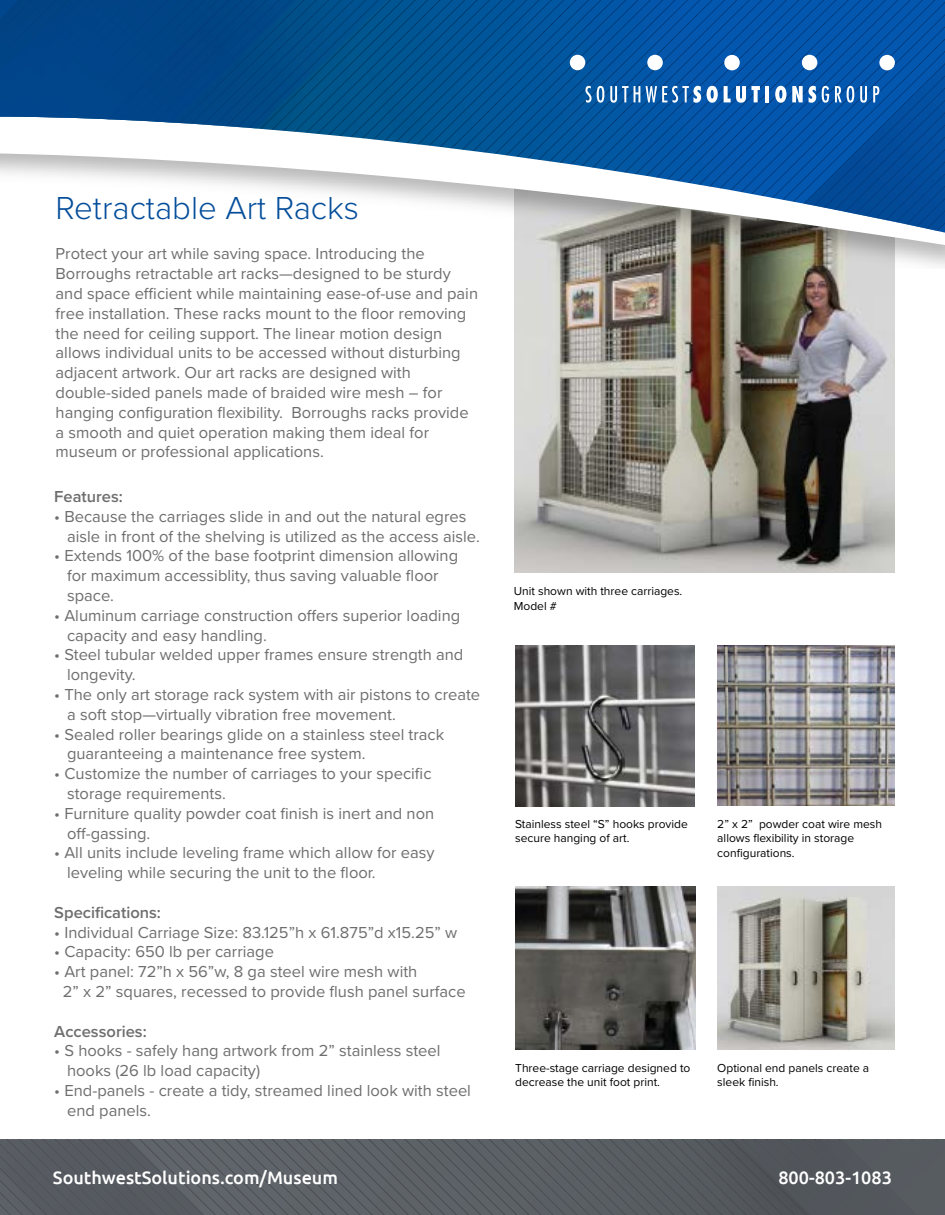
<style>
.page{position:relative;width:945px;height:1215px;background:#fff}
.page>*{position:absolute;margin:0;border:0;box-sizing:border-box;transform-origin:0 0}
.t1{font:300 33px "Proxima Nova";color:#054e9b}
.t2{font:500 18px "Ubuntu";color:#fff}
.t3{font:16.5px/19.8px "Proxima Nova";color:#6e6e6e}
.t4{font:16.5px/19.8px "Proxima Nova";color:#6f6e6f}
.t5{font:600 16.5px "Proxima Nova";color:#6e6e6e}
.t6{font:12px/14.4px "Proxima Nova";color:#000}
</style>
<div class="page">
<img style="left:514px;top:268px;width:381px;height:304px">
<img style="left:514px;top:248px;width:431px;height:20px">
<svg style="left:514px;top:233px;width:431px;height:15px;background:#8b877f"></svg>
<svg style="left:696px;top:45px;width:28px;height:87px;background:#0454a8"></svg>
<svg style="left:594px;top:0;width:102px;height:132px;background:#0354a3"></svg>
<svg style="left:0;top:0;width:594px;height:132px;background:#135696"></svg>
<svg style="left:154px;top:0;width:376px;height:132px;background:#04508c"></svg>
<svg style="left:0;top:132px;width:724px;height:101px"></svg>
<svg style="left:0;top:1140px;width:221px;height:75px;background:#575c61"></svg>
<svg style="left:221px;top:1140px;width:724px;height:75px;background:#575c61"></svg>
<svg style="left:585px;top:86px;width:19px;height:17px"></svg>
<svg style="left:610px;top:86px;width:30px;height:17px"></svg>
<svg style="left:646px;top:86px;width:55px;height:17px"></svg>
<svg style="left:707px;top:86px;width:11px;height:17px"></svg>
<svg style="left:724px;top:0;width:221px;height:233px;background:#1c61ab"></svg>
<div style="left:879px;top:55px;width:16px;height:15px;background:#fff;border-radius:50%"></div>
<div style="left:570px;top:55px;width:15px;height:15px;background:#fff;border-radius:50%"></div>
<div style="left:724px;top:55px;width:16px;height:15px;background:#fff;border-radius:50%"></div>
<div style="left:647px;top:55px;width:16px;height:15px;background:#fff;border-radius:50%"></div>
<div style="left:802px;top:55px;width:15px;height:15px;background:#fff;border-radius:50%"></div>
<img style="left:515px;top:645px;width:179px;height:162px">
<img style="left:717px;top:646px;width:178px;height:160px">
<img style="left:717px;top:886px;width:178px;height:163px">
<img style="left:515px;top:886px;width:181px;height:163px">
<h1 class="t1" style="left:56px;top:183px;width:305px">Retractable Art Racks</h1>
<p class="t4" style="left:56px;top:243px;width:424px">Protect your art while saving space. Introducing the Borroughs retractable art racks—designed to be sturdy and space efficient while maintaining ease-of-use and pain free installation. These racks mount to the floor removing the need for ceiling support. The linear motion design allows individual units to be accessed without disturbing adjacent artwork. Our art racks are designed with double-sided panels made of braided wire mesh – for hanging configuration flexibility. Borroughs racks provide a smooth and quiet operation making them ideal for museum or professional applications.</p>
<p class="t5" style="left:54px;top:484px;width:70px">Features:</p>
<p class="t3" style="left:67px;top:506px;width:414px;text-indent:-13px">• Because the carriages slide in and out the natural egres aisle in front of the shelving is utilized as the access aisle.</p>
<p class="t3" style="left:67px;top:545px;width:393px;text-indent:-13px">• Extends 100% of the base footprint dimension allowing for maximum accessiblity, thus saving valuable floor space.</p>
<p class="t3" style="left:67px;top:605px;width:395px;text-indent:-13px">• Aluminum carriage construction offers superior loading capacity and easy handling.</p>
<p class="t3" style="left:67px;top:644px;width:398px;text-indent:-13px">• Steel tubular welded upper frames ensure strength and longevity.</p>
<p class="t3" style="left:67px;top:684px;width:415px;text-indent:-13px">• The only art storage rack system with air pistons to create a soft stop—virtually vibration free movement.</p>
<p class="t3" style="left:67px;top:723px;width:379px;text-indent:-13px">• Sealed roller bearings glide on a stainless steel track guaranteeing a maintenance free system.</p>
<p class="t3" style="left:67px;top:763px;width:366px;text-indent:-13px">• Customize the number of carriages to your specific storage requirements.</p>
<p class="t3" style="left:67px;top:803px;width:369px;text-indent:-13px">• Furniture quality powder coat finish is inert and non off-gassing.</p>
<p class="t3" style="left:67px;top:842px;width:369px;text-indent:-13px">• All units include leveling frame which allow for easy leveling while securing the unit to the floor.</p>
<p class="t5" style="left:54px;top:900px;width:108px">Specifications:</p>
<p class="t3" style="left:54px;top:921px;width:405px">• Individual Carriage Size: 83.125”h x 61.875”d x15.25” w</p>
<p class="t3" style="left:54px;top:941px;width:221px">• Capacity: 650 lb per carriage</p>
<p class="t3" style="left:63px;top:961px;width:404px;text-indent:-9px">• Art panel: 72”h x 56”w, 8 ga steel wire mesh with<br>2” x 2” squares, recessed to provide flush panel surface</p>
<p class="t5" style="left:54px;top:1019px;width:94px">Accessories:</p>
<p class="t3" style="left:67px;top:1040px;width:375px;text-indent:-13px">• S hooks - safely hang artwork from 2” stainless steel hooks (26 lb load capacity)</p>
<p class="t3" style="left:67px;top:1080px;width:405px;text-indent:-13px">• End-panels - create a tidy, streamed lined look with steel end panels.</p>
<p class="t6" style="left:514px;top:584px;width:170px">Unit shown with three carriages.<br>Model #</p>
<p class="t6" style="left:515px;top:816px;width:174px">Stainless steel “S” hooks provide secure hanging of art.</p>
<p class="t6" style="left:717px;top:816px;width:166px">2” x 2” powder coat wire mesh allows flexibility in storage configurations.</p>
<p class="t6" style="left:515px;top:1060px;width:177px">Three-stage carriage designed to decrease the unit foot print.</p>
<p class="t6" style="left:717px;top:1060px;width:153px">Optional end panels create a sleek finish.</p>
<p class="t2" style="left:53px;top:1167px;width:287px">SouthwestSolutions.com/Museum</p>
<p class="t2" style="left:778px;top:1167px;width:115px">800-803-1083</p>
</div>
